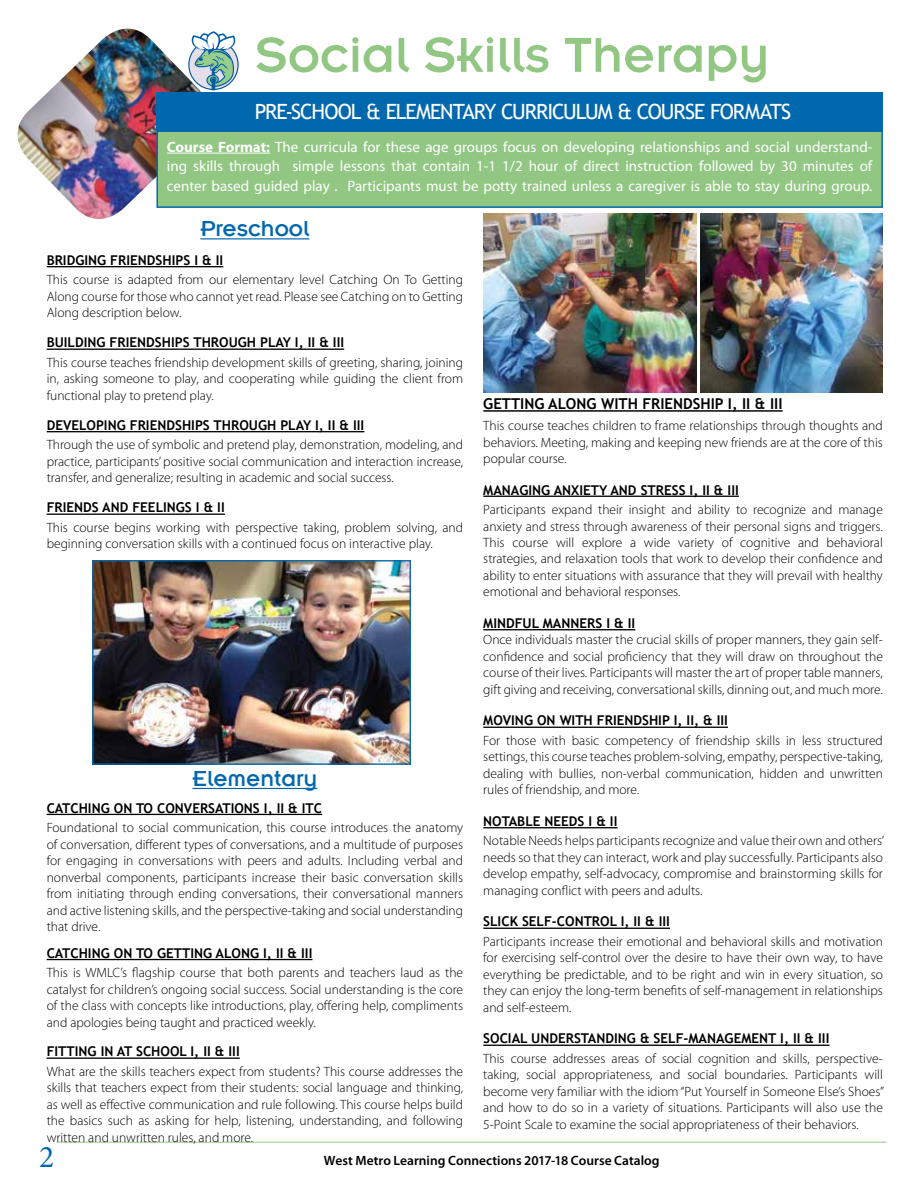
<style>
.page{position:relative;width:918px;height:1188px;background:#fff}
.page>*{position:absolute;margin:0;border:0;box-sizing:border-box;transform-origin:0 0}
.t1{font:54px "Insignia LT";color:#91c783}
.t2{font:31.5px "Minion Pro";color:#0268ad}
.t3{font:24px "Insignia LT";color:#0268ad}
.t4{font:21px "Trebuchet MS";letter-spacing:-.045em;color:#fff}
.t5{font:15px/19.5px "Myriad Pro";color:#fff;text-align:justify}
.t6{font:700 15px "Trebuchet MS";color:#000}
.t7{font:300 13.5px/16.5px "Myriad Pro";color:#000;text-align:justify}
.t8{font:700 13.5px "Trebuchet MS";color:#000}
.t9{font:600 13.5px "Myriad Pro";color:#000}
.s1{font-weight:700}
</style>
<div class="page">
<img style="left:17px;top:29px;width:199px;height:190px">
<hr style="left:57px;top:1142px;width:830px;height:1px;background:#91c783">
<hr style="left:200px;top:238px;width:109px;height:1px;background:#0268ad">
<hr style="left:47px;top:266px;width:176px;height:1px;background:#000">
<hr style="left:47px;top:349px;width:297px;height:1px;background:#000">
<hr style="left:47px;top:431px;width:317px;height:1px;background:#000">
<hr style="left:47px;top:514px;width:178px;height:1px;background:#000">
<img style="left:94px;top:562px;width:315px;height:201px">
<div style="left:92px;top:560px;width:319px;height:205px;border:1px solid #0268ad"></div>
<div style="left:157px;top:131px;width:725px;height:76px;background:#91c783"></div>
<hr style="left:167px;top:153px;width:103px;height:1px;background:#fff">
<div style="left:156px;top:130px;width:727px;height:78px;border:2px solid #0268ad"></div>
<hr style="left:192px;top:788px;width:125px;height:1px;background:#0268ad">
<hr style="left:47px;top:814px;width:275px;height:1px;background:#000">
<hr style="left:47px;top:959px;width:265px;height:1px;background:#000">
<hr style="left:47px;top:1058px;width:193px;height:1px;background:#000">
<svg style="left:188px;top:31px;width:51px;height:59px"></svg>
<div style="left:156px;top:92px;width:727px;height:38px;background:#0268ad"></div>
<hr style="left:483px;top:410px;width:300px;height:2px;background:#000">
<hr style="left:483px;top:496px;width:256px;height:1px;background:#000">
<hr style="left:483px;top:629px;width:152px;height:1px;background:#000">
<hr style="left:483px;top:727px;width:245px;height:1px;background:#000">
<hr style="left:483px;top:827px;width:135px;height:1px;background:#000">
<hr style="left:483px;top:928px;width:187px;height:1px;background:#000">
<hr style="left:483px;top:1045px;width:347px;height:1px;background:#000">
<img style="left:700px;top:213px;width:183px;height:179px">
<img style="left:483px;top:213px;width:213px;height:179px">
<h1 class="t1" style="left:255px;top:27px;width:516px">Social Skills Therapy</h1>
<h3 class="t4" style="left:255px;top:98px;width:538px">PRE-SCHOOL &amp; ELEMENTARY CURRICULUM &amp; COURSE FORMATS</h3>
<p class="t5" style="left:167px;top:137px;width:707px"><span class="s1">Course Format:</span> The curricula for these age groups focus on developing relationships and social understand&shy;ing skills through simple lessons that contain 1-1 1/2 hour of direct instruction followed by 30 minutes of center based guided play . Participants must be potty trained unless a caregiver is able to stay during group.</p>
<h3 class="t3" style="left:200px;top:217px;width:111px">Preschool</h3>
<p class="t8" style="left:47px;top:252px;width:178px">BRIDGING FRIENDSHIPS I &amp; II</p>
<p class="t7" style="left:47px;top:272px;width:418px">This course is adapted from our elementary level Catching On To Getting Along course for those who cannot yet read. Please see Catching on to Getting Along description below.</p>
<p class="t8" style="left:47px;top:334px;width:299px">BUILDING FRIENDSHIPS THROUGH PLAY I, II &amp; III</p>
<p class="t7" style="left:47px;top:354px;width:418px">This course teaches friendship development skills of greeting, sharing, joining in, asking someone to play, and cooperating while guiding the client from functional play to pretend play.</p>
<p class="t8" style="left:47px;top:417px;width:319px">DEVELOPING FRIENDSHIPS THROUGH PLAY I, II &amp; III</p>
<p class="t7" style="left:47px;top:437px;width:418px">Through the use of symbolic and pretend play, demonstration, modeling, and practice, participants’ positive social communication and interaction increase, transfer, and generalize; resulting in academic and social success.</p>
<p class="t8" style="left:47px;top:499px;width:180px">FRIENDS AND FEELINGS I &amp; II</p>
<p class="t7" style="left:47px;top:519px;width:418px">This course begins working with perspective taking, problem solving, and beginning conversation skills with a continued focus on interactive play.</p>
<h3 class="t3" style="left:192px;top:766px;width:126px">Elementary</h3>
<p class="t8" style="left:47px;top:799px;width:277px">CATCHING ON TO CONVERSATIONS I, II &amp; ITC</p>
<p class="t7" style="left:47px;top:819px;width:418px">Foundational to social communication, this course introduces the anatomy of conversation, different types of conversations, and a multitude of purposes for engaging in conversations with peers and adults. Including verbal and nonverbal components, participants increase their basic conversation skills from initiating through ending conversations, their conversational manners and active listening skills, and the perspective-taking and social understanding that drive.</p>
<p class="t8" style="left:47px;top:945px;width:267px">CATCHING ON TO GETTING ALONG I, II &amp; III</p>
<p class="t7" style="left:47px;top:964px;width:418px">This is WMLC’s flagship course that both parents and teachers laud as the catalyst for children’s ongoing social success. Social understanding is the core of the class with concepts like introductions, play, offering help, compliments and apologies being taught and practiced weekly.</p>
<p class="t8" style="left:47px;top:1043px;width:195px">FITTING IN AT SCHOOL I, II &amp; III</p>
<p class="t7" style="left:47px;top:1063px;width:418px">What are the skills teachers expect from students? This course addresses the skills that teachers expect from their students: social language and thinking, as well as effective communication and rule following. This course helps build the basics such as asking for help, listening, understanding, and following written and unwritten rules, and more.</p>
<p class="t6" style="left:483px;top:394px;width:301px">GETTING ALONG WITH FRIENDSHIP I, II &amp; III</p>
<p class="t7" style="left:483px;top:417px;width:401px">This course teaches children to frame relationships through thoughts and behaviors. Meeting, making and keeping new friends are at the core of this popular course.</p>
<p class="t8" style="left:483px;top:481px;width:257px">MANAGING ANXIETY AND STRESS I, II &amp; III</p>
<p class="t7" style="left:483px;top:501px;width:401px">Participants expand their insight and ability to recognize and manage anxiety and stress through awareness of their personal signs and triggers.<br>This course will explore a wide variety of cognitive and behavioral strategies, and relaxation tools that work to develop their confidence and ability to enter situations with assurance that they will prevail with healthy emotional and behavioral responses.</p>
<p class="t8" style="left:483px;top:615px;width:153px">MINDFUL MANNERS I &amp; II</p>
<p class="t7" style="left:483px;top:632px;width:401px">Once individuals master the crucial skills of proper manners, they gain self&shy;confidence and social proficiency that they will draw on throughout the course of their lives. Participants will master the art of proper table manners, gift giving and receiving, conversational skills, dinning out, and much more.</p>
<p class="t8" style="left:483px;top:712px;width:246px">MOVING ON WITH FRIENDSHIP I, II, &amp; III</p>
<p class="t7" style="left:483px;top:732px;width:401px">For those with basic competency of friendship skills in less structured settings, this course teaches problem-solving, empathy, perspective-taking, dealing with bullies, non-verbal communication, hidden and unwritten rules of friendship, and more.</p>
<p class="t8" style="left:483px;top:813px;width:136px">NOTABLE NEEDS I &amp; II</p>
<p class="t7" style="left:483px;top:833px;width:402px">Notable Needs helps participants recognize and value their own and others’ needs so that they can interact, work and play successfully. Participants also develop empathy, self-advocacy, compromise and brainstorming skills for managing conflict with peers and adults.</p>
<p class="t8" style="left:483px;top:913px;width:188px">SLICK SELF-CONTROL I, II &amp; III</p>
<p class="t7" style="left:483px;top:933px;width:401px">Participants increase their emotional and behavioral skills and motivation for exercising self-control over the desire to have their own way, to have everything be predictable, and to be right and win in every situation, so they can enjoy the long-term benefits of self-management in relationships and self-esteem.</p>
<p class="t8" style="left:483px;top:1030px;width:348px">SOCIAL UNDERSTANDING &amp; SELF-MANAGEMENT I, II &amp; III</p>
<p class="t7" style="left:483px;top:1050px;width:402px">This course addresses areas of social cognition and skills, perspective&shy;taking, social appropriateness, and social boundaries. Participants will become very familiar with the idiom “Put Yourself in Someone Else’s Shoes” and how to do so in a variety of situations. Participants will also use the 5-Point Scale to examine the social appropriateness of their behaviors.</p>
<h2 class="t2" style="left:39px;top:1136px;width:17px">2</h2>
<p class="t9" style="left:324px;top:1152px;width:337px">West Metro Learning Connections 2017-18 Course Catalog</p>
</div>
